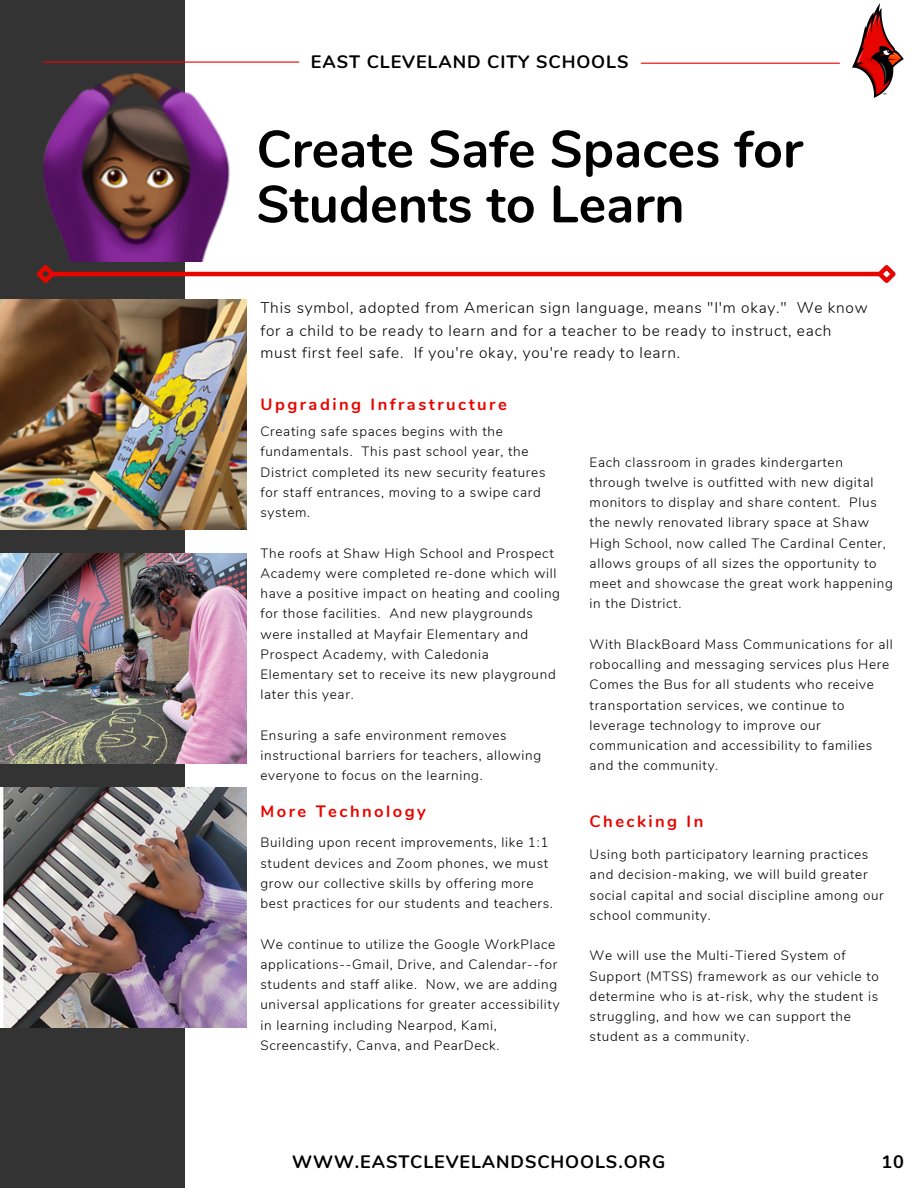
<style>
.page{position:relative;width:918px;height:1188px;background:#fff}
.page>*{position:absolute;margin:0;border:0;box-sizing:border-box;transform-origin:0 0}
.t1{font:700 52.05px/55.1px "Nunito";color:#000}
.t2{font:700 18px "Nunito";letter-spacing:.05em;color:#000}
.t3{font:700 16.5px "Nunito";letter-spacing:.15em;color:#e70500}
.t4{font:300 15.45px/22.5px "Nunito";letter-spacing:.05em;color:#000}
.t5{font:300 13.5px/20.2px "Nunito";letter-spacing:.05em;color:#000}
</style>
<div class="page">
<div style="left:0;top:0;width:184px;height:1188px;background:#333"></div>
<hr style="left:43px;top:62px;width:256px;height:1px;background:#e70500">
<hr style="left:641px;top:63px;width:199px;height:1px;background:#e70500">
<img style="left:826px;top:3px;width:78px;height:95px">
<img style="left:43px;top:73px;width:187px;height:188px">
<hr style="left:52px;top:272px;width:828px;height:4px;background:#e70500">
<svg style="left:36px;top:265px;width:23px;height:18px"></svg>
<svg style="left:873px;top:265px;width:23px;height:18px"></svg>
<img style="left:0;top:300px;width:246px;height:229px">
<img style="left:0;top:553px;width:246px;height:211px">
<img style="left:0;top:788px;width:246px;height:239px">
<p class="t2" style="left:311px;top:50px;width:319px">EAST CLEVELAND CITY SCHOOLS</p>
<p class="t1" style="left:256px;top:123px;width:548px">Create Safe Spaces for<br>Students to Learn</p>
<p class="t4" style="left:260px;top:297px;width:609px">This symbol, adopted from American sign language, means "I'm okay." We know for a child to be ready to learn and for a teacher to be ready to instruct, each must first feel safe. If you're okay, you're ready to learn.</p>
<p class="t3" style="left:260px;top:394px;width:248px">Upgrading Infrastructure</p>
<p class="t5" style="left:260px;top:422px;width:286px">Creating safe spaces begins with the fundamentals. This past school year, the District completed its new security features for staff entrances, moving to a swipe card system.</p>
<h1 class="t5" style="left:260px;top:543px;width:301px">The roofs at Shaw High School and Prospect Academy were completed re-done which will have a positive impact on heating and cooling for those facilities. And new playgrounds were installed at Mayfair Elementary and Prospect Academy, with Caledonia Elementary set to receive its new playground later this year.</h1>
<p class="t5" style="left:260px;top:725px;width:282px">Ensuring a safe environment removes instructional barriers for teachers, allowing everyone to focus on the learning.</p>
<h4 class="t3" style="left:260px;top:801px;width:167px">More Technology</h4>
<h3 class="t5" style="left:260px;top:833px;width:294px">Building upon recent improvements, like 1:1 student devices and Zoom phones, we must grow our collective skills by offering more best practices for our students and teachers.</h3>
<p class="t5" style="left:260px;top:934px;width:301px">We continue to utilize the Google WorkPlace applications--Gmail, Drive, and Calendar--for students and staff alike. Now, we are adding universal applications for greater accessibility in learning including Nearpod, Kami, Screencastify, Canva, and PearDeck.</p>
<p class="t5" style="left:590px;top:452px;width:305px">Each classroom in grades kindergarten through twelve is outfitted with new digital monitors to display and share content. Plus the newly renovated library space at Shaw High School, now called The Cardinal Center, allows groups of all sizes the opportunity to meet and showcase the great work happening in the District.</p>
<p class="t5" style="left:590px;top:634px;width:305px">With BlackBoard Mass Communications for all robocalling and messaging services plus Here Comes the Bus for all students who receive transportation services, we continue to leverage technology to improve our communication and accessibility to families and the community.</p>
<p class="t3" style="left:590px;top:810px;width:115px">Checking In</p>
<p class="t5" style="left:590px;top:845px;width:296px">Using both participatory learning practices and decision-making, we will build greater social capital and social discipline among our school community.</p>
<p class="t5" style="left:590px;top:946px;width:291px">We will use the Multi-Tiered System of Support (MTSS) framework as our vehicle to determine who is at-risk, why the student is struggling, and how we can support the student as a community.</p>
<p class="t2" style="left:292px;top:1150px;width:374px">WWW.EASTCLEVELANDSCHOOLS.ORG</p>
<h2 class="t2" style="left:881px;top:1150px;width:24px">10</h2>
</div>
